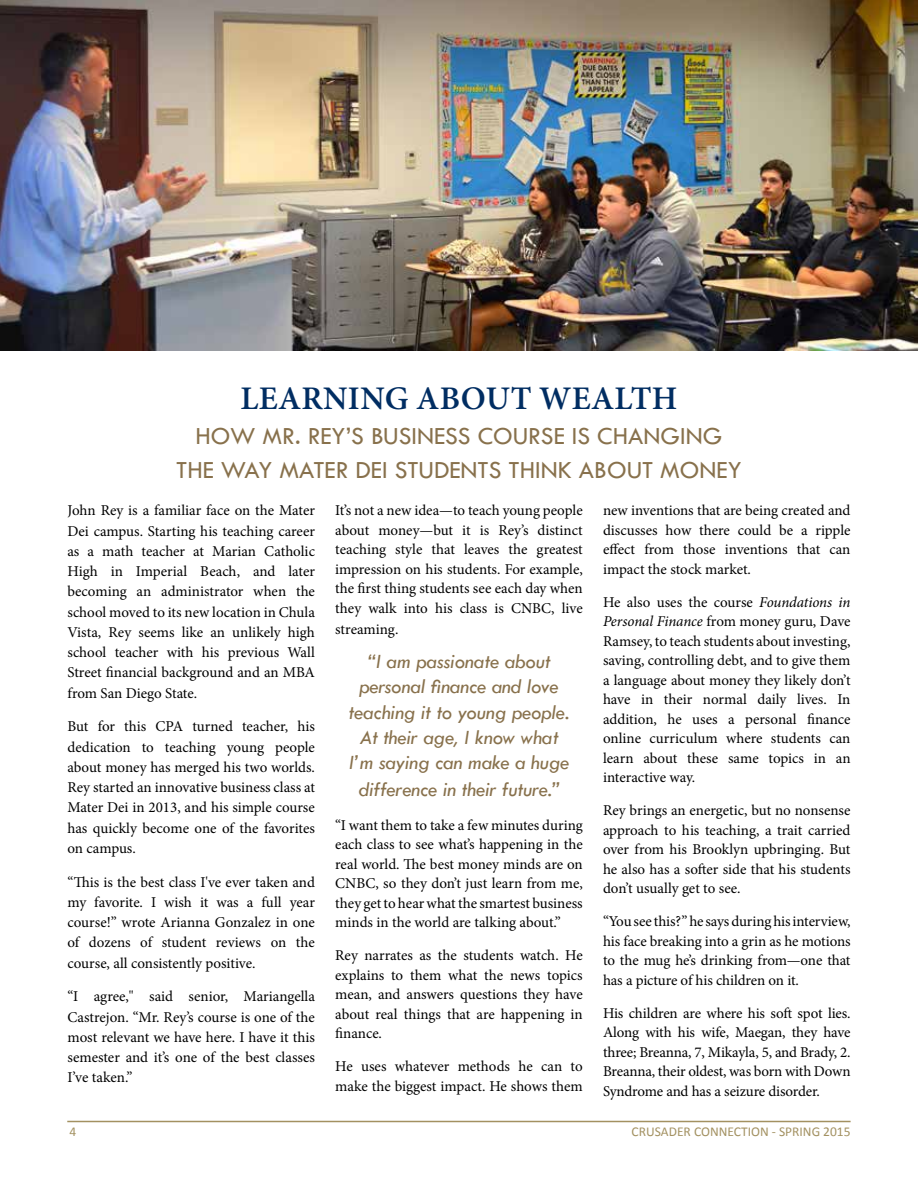
<style>
.page{position:relative;width:918px;height:1188px;background:#fff}
.page>*{position:absolute;margin:0;border:0;box-sizing:border-box;transform-origin:0 0}
.t1{font:600 33px "Minion Pro";letter-spacing:.01em;color:#002d62}
.t2{font:25.5px/34.5px "Tw Cen";color:#88714c;text-align:center}
.t3{font:italic 21px/25.8px "Tw Cen";letter-spacing:-.01em;color:#88714c;text-align:center}
.t4{font:15px/19.5px "Minion Pro";letter-spacing:-.005em;color:#000;text-align:justify}
.t5{font:13.5px "Calibri";color:#a39161}
.s1{font-style:italic}
</style>
<div class="page">
<img style="left:0;top:0;width:918px;height:351px">
<hr style="left:67px;top:1121px;width:784px;height:1px;background:#a39161">
<h1 class="t1" style="left:240px;top:376px;width:439px">LEARNING ABOUT WEALTH</h1>
<h2 class="t2" style="left:176px;top:418px;width:567px">HOW MR. REY’S BUSINESS COURSE IS CHANGING<br>THE WAY MATER DEI STUDENTS THINK ABOUT MONEY</h2>
<p class="t4" style="left:67px;top:500px;width:249px;line-height:20.2px">John Rey is a familiar face on the Mater Dei campus. Starting his teaching career as a math teacher at Marian Catholic High in Imperial Beach, and later becoming an administrator when the school moved to its new location in Chula Vista, Rey seems like an unlikely high school teacher with his previous Wall Street financial background and an MBA from San Diego State.</p>
<p class="t4" style="left:67px;top:716px;width:249px;line-height:20.2px">But for this CPA turned teacher, his dedication to teaching young people about money has merged his two worlds.<br>Rey started an innovative business class at Mater Dei in 2013, and his simple course has quickly become one of the favorites on campus.</p>
<p class="t4" style="left:67px;top:872px;width:249px;line-height:20.2px">“This is the best class I've ever taken and my favorite. I wish it was a full year course!” wrote Arianna Gonzalez in one of dozens of student reviews on the course, all consistently positive.</p>
<p class="t4" style="left:67px;top:986px;width:249px;line-height:20.2px">“I agree," said senior, Mariangella Castrejon. “Mr. Rey’s course is one of the most relevant we have here. I have it this semester and it’s one of the best classes I’ve taken.”</p>
<p class="t4" style="left:335px;top:501px;width:249px">It’s not a new idea—to teach young people about money—but it is Rey’s distinct teaching style that leaves the greatest impression on his students. For example, the first thing students see each day when they walk into his class is CNBC, live</p>
<p class="t4" style="left:335px;top:619px;width:65px">streaming.</p>
<h3 class="t3" style="left:349px;top:648px;width:222px">“I am passionate about personal finance and love teaching it to young people.<br>At their age, I know what<br>I’m saying can make a huge difference in their future.”</h3>
<p class="t4" style="left:335px;top:815px;width:249px">“I want them to take a few minutes during each class to see what’s happening in the real world. The best money minds are on CNBC, so they don’t just learn from me, they get to hear what the smartest business minds in the world are talking about.”</p>
<p class="t4" style="left:335px;top:946px;width:249px">Rey narrates as the students watch. He explains to them what the news topics mean, and answers questions they have about real things that are happening in finance.</p>
<p class="t4" style="left:335px;top:1057px;width:249px">He uses whatever methods he can to make the biggest impact. He shows them</p>
<p class="t4" style="left:603px;top:501px;width:249px">new inventions that are being created and discusses how there could be a ripple effect from those inventions that can impact the stock market.</p>
<p class="t4" style="left:603px;top:592px;width:249px">He also uses the course <span class="s1">Foundations in Personal Finance</span> from money guru, Dave Ramsey, to teach students about investing, saving, controlling debt, and to give them a language about money they likely don’t have in their normal daily lives. In addition, he uses a personal finance online curriculum where students can learn about these same topics in an interactive way.</p>
<p class="t4" style="left:603px;top:801px;width:249px">Rey brings an energetic, but no nonsense approach to his teaching, a trait carried over from his Brooklyn upbringing. But he also has a softer side that his students don’t usually get to see.</p>
<p class="t4" style="left:603px;top:912px;width:249px">“You see this?” he says during his interview, his face breaking into a grin as he motions to the mug he’s drinking from—one that has a picture of his children on it.</p>
<p class="t4" style="left:603px;top:1003px;width:249px">His children are where his soft spot lies.<br>Along with his wife, Maegan, they have three; Breanna, 7, Mikayla, 5, and Brady, 2.<br>Breanna, their oldest, was born with Down Syndrome and has a seizure disorder.</p>
<p class="t5" style="left:70px;top:1122px;width:8px">4</p>
<p class="t5" style="left:632px;top:1122px;width:220px">CRUSADER CONNECTION - SPRING 2015</p>
</div>
